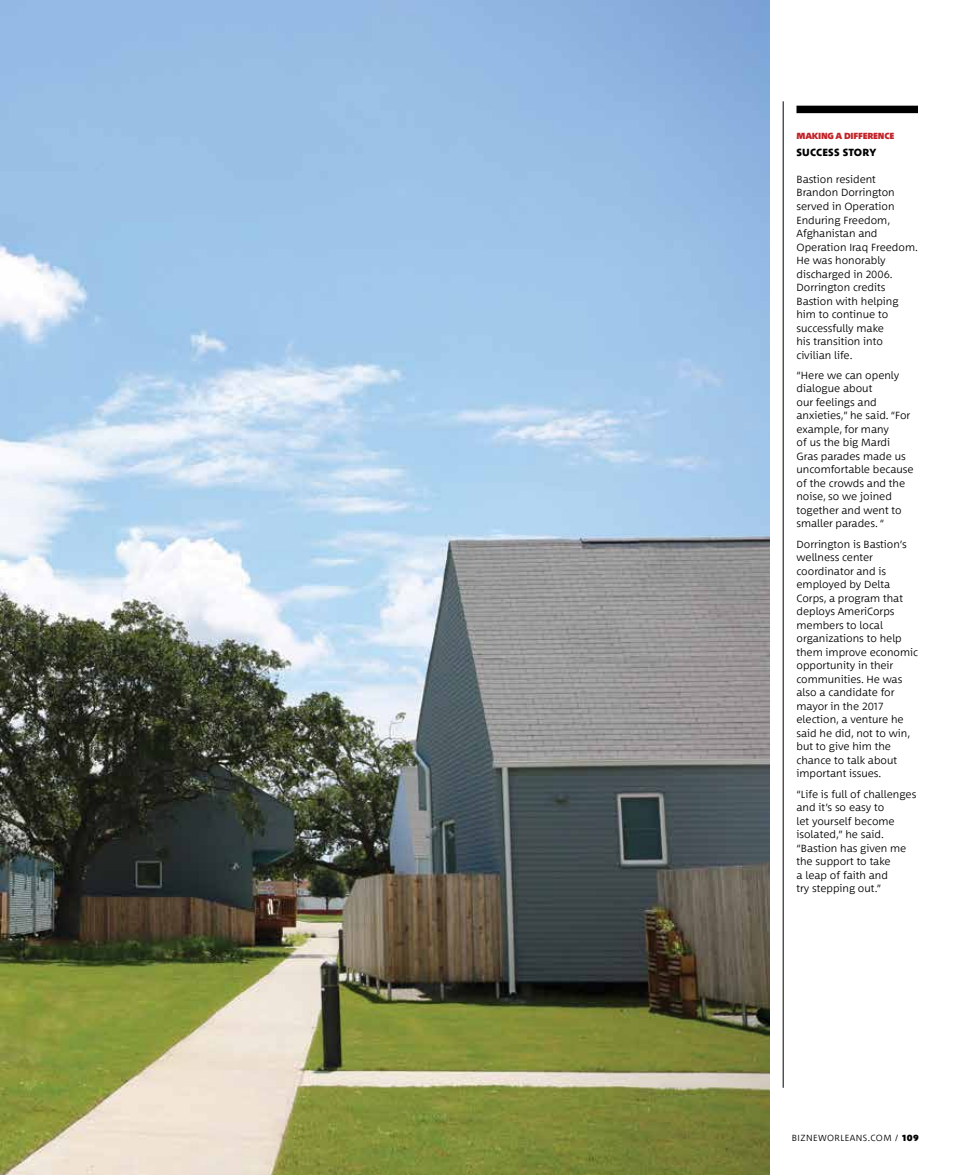
<style>
.page{position:relative;width:972px;height:1175px;background:#fff}
.page>*{position:absolute;margin:0;border:0;box-sizing:border-box;transform-origin:0 0}
.t1{font:300 10.5px/13.5px "Between 2";color:#000}
.t2{font:800 10.5px "Between 2";letter-spacing:.02em;color:#000}
.t3{font:300 9px "Between 2";letter-spacing:.05em;color:#000}
.t4{font:900 9px "Between 2";letter-spacing:-.025em;color:#c22329}
.s1{font-family:"DIN Next Slab Pro";font-weight:400}
.s2{font-weight:900}
</style>
<div class="page">
<img style="left:0;top:0;width:769px;height:1174px">
<hr style="left:783px;top:101px;width:1px;height:986px;background:#000">
<div style="left:796px;top:106px;width:122px;height:7px;background:#000"></div>
<p class="t4" style="left:796px;top:130px;width:99px">MAKING A DIFFERENCE</p>
<p class="t2" style="left:796px;top:145px;width:81px">SUCCESS STORY</p>
<p class="t1" style="left:796px;top:172px;width:123px">Bastion resident<br>Brandon Dorrington served in Operation<br>Enduring Freedom, afghanistan and<br>Operation iraq Freedom.<br>He was honorably discharged in 2006.<br>Dorrington credits<br>Bastion with helping him to continue to successfully make<br>his transition into civilian life.</p>
<p class="t1" style="left:796px;top:368px;width:119px">“Here we can openly dialogue about<br>our feelings and anxieties,” he said. “For example, for many<br>of us the big Mardi<br>Gras parades made us uncomfortable because of the crowds and the noise, so we joined together and went to smaller parades. “</p>
<p class="t1" style="left:796px;top:537px;width:123px">Dorrington is Bastion’s wellness center coordinator and is employed by Delta<br>Corps, a program that deploys ameriCorps members to local organizations to help them improve economic opportunity in their communities. He was also a candidate for mayor in the 2017 election, a venture he said he did, not to win, but to give him the chance to talk about important issues.</p>
<p class="t1" style="left:796px;top:787px;width:121px">“life is full of challenges and it’s so easy to<br>let yourself become isolated,” he said. “Bastion has given me the support to take<br>a leap of faith and<br>try stepping out.”</p>
<p class="t3" style="left:792px;top:1131px;width:129px">BizNEWOrlEaNS.COM <span class="s1">/</span> <span class="s2">109</span></p>
</div>
